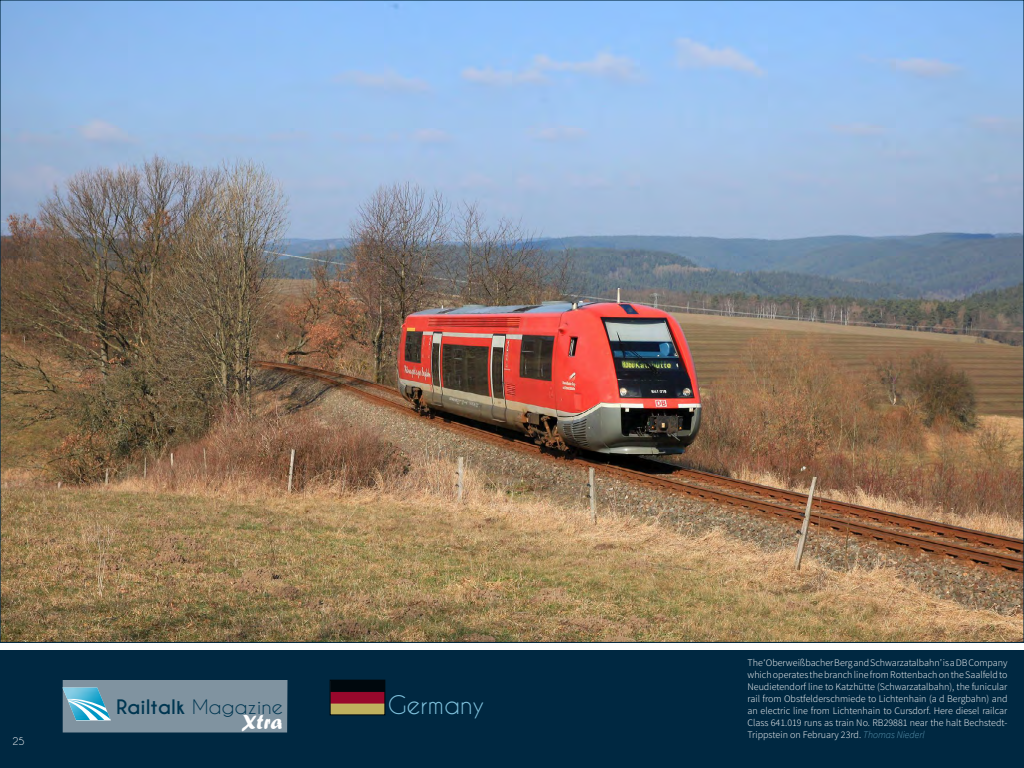
<style>
.page{position:relative;width:1024px;height:768px;background:#fff}
.page>*{position:absolute;margin:0;border:0;box-sizing:border-box;transform-origin:0 0}
.t1{font:24px "Caviar Dreams";color:#80c2dd}
.t2{font:21px "Forte";color:#fff}
.t3{font:700 18.7px "Caviar Dreams";color:#003651;scale:1.05 1}
.t4{font:300 10px/12px "Source Sans Pro";color:#fff;text-align:justify}
.t5{font:10px "Caviar Dreams";color:#fff}
.s1{font-weight:400}
.s2{font-weight:200;font-style:italic;color:#80c2dd}
</style>
<div class="page">
<img style="left:2px;top:2px;width:1020px;height:638px">
<div style="left:0;top:650px;width:1024px;height:118px;background:#002841"></div>
<div style="left:62px;top:680px;width:226px;height:53px;background:#8093a0"></div>
<img style="left:63px;top:688px;width:47px;height:32px">
<img style="left:332px;top:682px;width:51px;height:31px">
<div style="left:330px;top:680px;width:55px;height:35px;border:1px solid #000"></div>
<p class="t5" style="left:12px;top:736px;width:14px">25</p>
<h3 class="t3" style="left:116px;top:695px;width:160px">Railtalk <span class="s1">Magazine</span></h3>
<h2 class="t2" style="left:241px;top:710px;width:42px">Xtra</h2>
<h1 class="t1" style="left:388px;top:691px;width:98px">Germany</h1>
<p class="t4" style="left:748px;top:657px;width:261px">The ‘Oberweißbacher Berg and Schwarzatalbahn’ is a DB Company which operates the branch line from Rottenbach on the Saalfeld to Neudietendorf line to Katzhütte (Schwarzatalbahn), the funicular rail from Obstfelderschmiede to Lichtenhain (a d Bergbahn) and an electric line from Lichtenhain to Cursdorf. Here diesel railcar Class 641.019 runs as train No. RB29881 near the halt Bechstedt-Trippstein on February 23rd. <span class="s2">Thomas Niederl</span></p>
</div>
